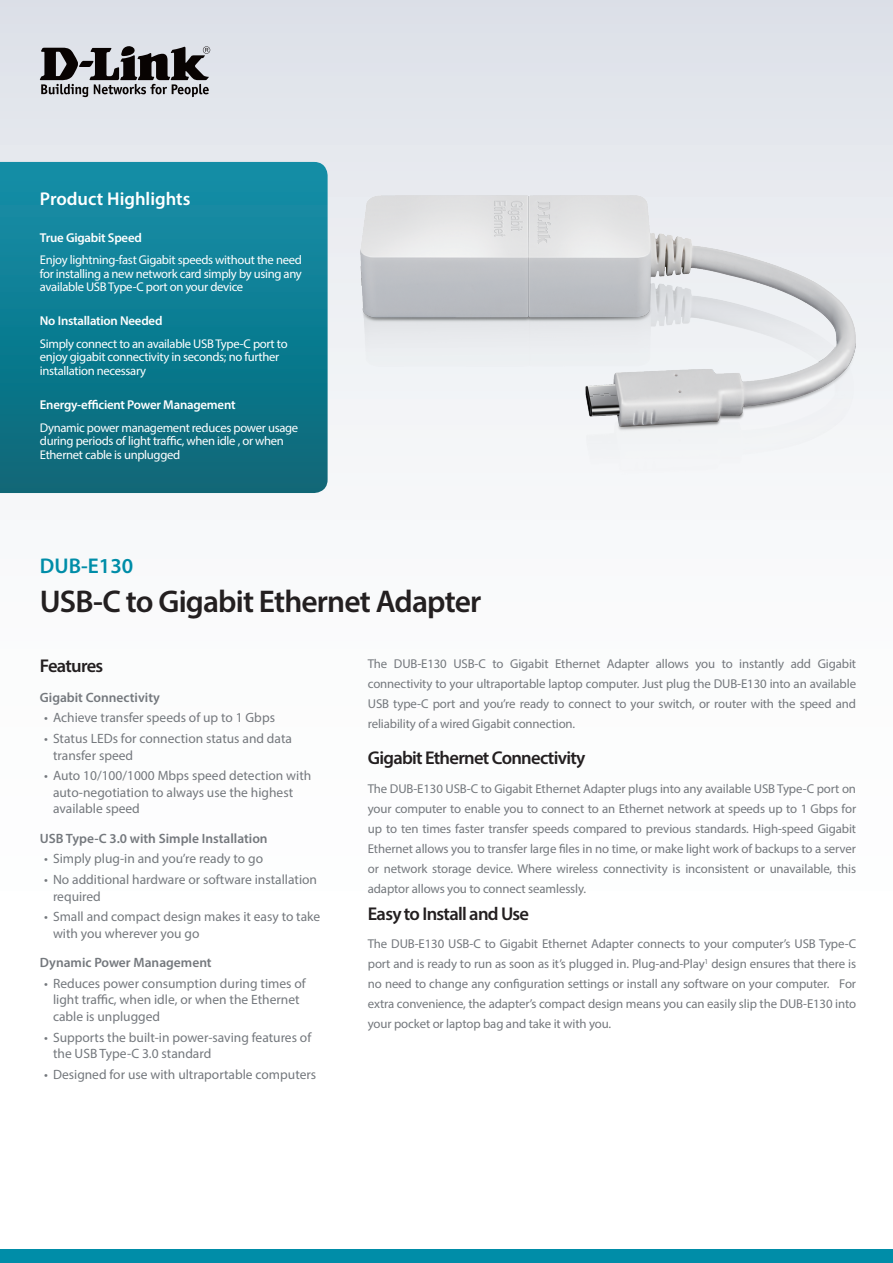
<style>
.page{position:relative;width:893px;height:1263px;background:#fff}
.page>*{position:absolute;margin:0;border:0;box-sizing:border-box;transform-origin:0 0}
.t1{font:600 31.5px "Myriad Pro";letter-spacing:-.025em;color:#231f20}
.t2{font:600 21.3px "Myriad Pro";color:#008da8}
.t3{font:600 18.6px "Myriad Pro";letter-spacing:-.04em;color:#231f20}
.t4{font:600 18.6px "Myriad Pro";color:#fff}
.t5{font:13.5px/16.5px "Myriad Pro";color:#74787d}
.t6{font:600 13.5px "Myriad Pro";color:#74787d}
.t7{font:12.9px/20px "Myriad Pro";letter-spacing:-.01em;color:#74787d;text-align:justify}
.t8{font:600 12.9px "Myriad Pro";letter-spacing:-.015em;color:#fff}
.t9{font:12.6px/13.5px "Myriad Pro";letter-spacing:-.025em;color:#fff}
</style>
<div class="page">
<div style="left:0;top:0;width:893px;height:1084px;background:linear-gradient(to bottom,#e3e6ec,#fff)"></div>
<div style="left:0;top:1249px;width:893px;height:14px;background:#008da8"></div>
<svg style="left:0;top:162px;width:328px;height:331px;background:#0f7c90"></svg>
<svg style="left:40px;top:46px;width:170px;height:51px;background:#807f83"></svg>
<img style="left:360px;top:196px;width:496px;height:278px">
<h3 class="t4" style="left:40px;top:187px;width:152px">Product Highlights</h3>
<p class="t8" style="left:40px;top:229px;width:104px">True Gigabit Speed</p>
<p class="t9" style="left:40px;top:253px;width:264px;text-align:justify">Enjoy lightning-fast Gigabit speeds without the need for installing a new network card simply by using any available USB Type-C port on your device</p>
<p class="t8" style="left:40px;top:313px;width:124px">No Installation Needed</p>
<p class="t9" style="left:40px;top:337px;width:249px">Simply connect to an available USB Type-C port to enjoy gigabit connectivity in seconds; no further installation necessary</p>
<p class="t8" style="left:40px;top:397px;width:197px">Energy-efficient Power Management</p>
<p class="t9" style="left:40px;top:421px;width:260px">Dynamic power management reduces power usage during periods of light traffic, when idle , or when<br>Ethernet cable is unplugged</p>
<h2 class="t2" style="left:40px;top:552px;width:95px">DUB-E130</h2>
<h1 class="t1" style="left:40px;top:582px;width:443px">USB-C to Gigabit Ethernet Adapter</h1>
<h3 class="t3" style="left:40px;top:654px;width:65px">Features</h3>
<p class="t6" style="left:40px;top:688px;width:122px">Gigabit Connectivity</p>
<p class="t5" style="left:44px;top:709px;width:232px">• Achieve transfer speeds of up to 1 Gbps</p>
<p class="t5" style="left:53px;top:730px;width:240px;text-indent:-9px">• Status LEDs for connection status and data transfer speed</p>
<p class="t5" style="left:53px;top:767px;width:260px;text-indent:-9px">• Auto 10/100/1000 Mbps speed detection with auto-negotiation to always use the highest available speed</p>
<p class="t6" style="left:40px;top:829px;width:229px">USB Type-C 3.0 with Simple Installation</p>
<p class="t5" style="left:44px;top:850px;width:221px">• Simply plug-in and you’re ready to go</p>
<p class="t5" style="left:53px;top:871px;width:266px;text-indent:-9px">• No additional hardware or software installation required</p>
<p class="t5" style="left:53px;top:908px;width:269px;text-indent:-9px">• Small and compact design makes it easy to take with you wherever you go</p>
<p class="t6" style="left:40px;top:954px;width:173px">Dynamic Power Management</p>
<p class="t5" style="left:53px;top:975px;width:254px;text-indent:-9px">• Reduces power consumption during times of light traffic, when idle, or when the Ethernet cable is unplugged</p>
<p class="t5" style="left:53px;top:1029px;width:260px;text-indent:-9px">• Supports the built-in power-saving features of the USB Type-C 3.0 standard</p>
<p class="t5" style="left:44px;top:1066px;width:274px">• Designed for use with ultraportable computers</p>
<p class="t7" style="left:368px;top:654px;width:490px">The DUB-E130 USB-C to Gigabit Ethernet Adapter allows you to instantly add Gigabit connectivity to your ultraportable laptop computer. Just plug the DUB-E130 into an available USB type-C port and you’re ready to connect to your switch, or router with the speed and reliability of a wired Gigabit connection.</p>
<h3 class="t3" style="left:368px;top:746px;width:219px">Gigabit Ethernet Connectivity</h3>
<p class="t7" style="left:368px;top:778px;width:490px">The DUB-E130 USB-C to Gigabit Ethernet Adapter plugs into any available USB Type-C port on your computer to enable you to connect to an Ethernet network at speeds up to 1 Gbps for up to ten times faster transfer speeds compared to previous standards. High-speed Gigabit Ethernet allows you to transfer large files in no time, or make light work of backups to a server or network storage device. Where wireless connectivity is inconsistent or unavailable, this adaptor allows you to connect seamlessly.</p>
<h3 class="t3" style="left:368px;top:901px;width:163px">Easy to Install and Use</h3>
<p class="t7" style="left:368px;top:934px;width:490px">The DUB-E130 USB-C to Gigabit Ethernet Adapter connects to your computer’s USB Type-C port and is ready to run as soon as it’s plugged in. Plug-and-Play<sup>1</sup> design ensures that there is no need to change any configuration settings or install any software on your computer. For extra convenience, the adapter’s compact design means you can easily slip the DUB-E130 into your pocket or laptop bag and take it with you.</p>
</div>
